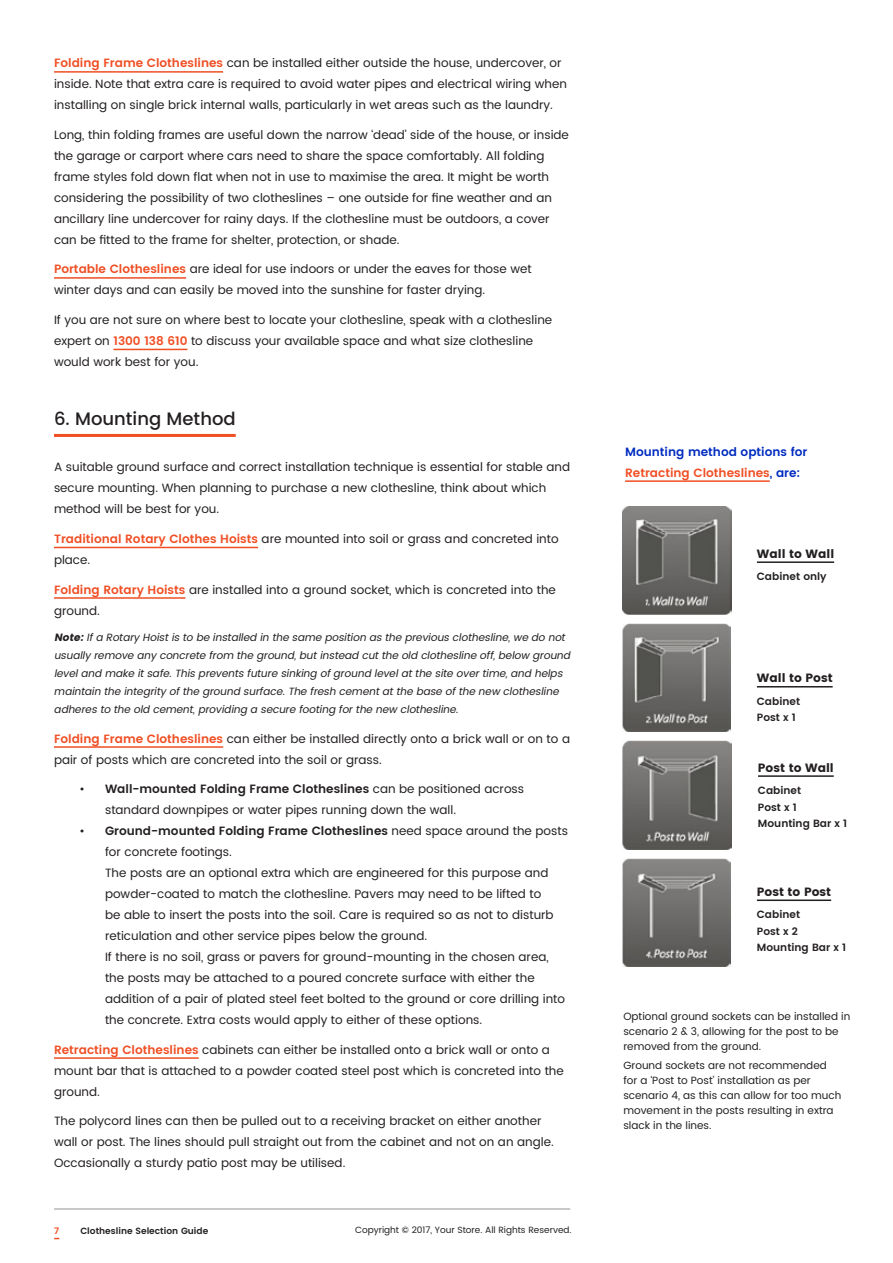
<style>
.page{position:relative;width:893px;height:1263px;background:#fff}
.page>*{position:absolute;margin:0;border:0;box-sizing:border-box;transform-origin:0 0}
.t1{font:500 18px "Poppins";color:#231f20}
.t2{font:12px/21px "Poppins";color:#231f20}
.t3{font:600 12px/21px "Poppins";color:#002cc0}
.t4{font:12px "Poppins";color:#231f20}
.t5{font:italic 10.5px/18px "Poppins";color:#231f20}
.t6{font:10.5px/15px "Poppins";color:#231f20}
.t7{font:600 10.5px/16.5px "Poppins";color:#231f20}
.t8{font:9px "Poppins";color:#231f20}
.t9{font:600 9px "Poppins";color:#231f20}
.t10{font:600 9px "Poppins";color:#f04e23}
.s1{font-weight:600;color:#f04e23}
.s2{font-style:inherit}
.s3{font-weight:600}
.s4{color:#f04e23}
</style>
<div class="page">
<hr style="left:54px;top:1208px;width:516px;height:1px;background:#939598">
<hr style="left:54px;top:71px;width:169px;height:2px;background:#f04e23">
<hr style="left:54px;top:277px;width:132px;height:2px;background:#f04e23">
<hr style="left:113px;top:349px;width:74px;height:1px;background:#f04e23">
<hr style="left:54px;top:434px;width:182px;height:3px;background:#f04e23">
<hr style="left:54px;top:547px;width:204px;height:1px;background:#f04e23">
<hr style="left:54px;top:597px;width:131px;height:2px;background:#f04e23">
<hr style="left:54px;top:746px;width:169px;height:2px;background:#f04e23">
<hr style="left:54px;top:1057px;width:145px;height:2px;background:#f04e23">
<img style="left:623px;top:506px;width:108px;height:108px">
<img style="left:623px;top:624px;width:108px;height:108px">
<img style="left:623px;top:741px;width:108px;height:108px">
<img style="left:623px;top:859px;width:108px;height:107px">
<hr style="left:625px;top:480px;width:145px;height:2px;background:#f04e23">
<hr style="left:757px;top:561px;width:77px;height:2px;background:#231f20">
<hr style="left:757px;top:686px;width:76px;height:1px;background:#231f20">
<hr style="left:758px;top:775px;width:76px;height:2px;background:#231f20">
<hr style="left:757px;top:899px;width:74px;height:2px;background:#231f20">
<p class="t2" style="left:54px;top:53px;width:514px"><span class="s1">Folding Frame Clotheslines</span> can be installed either outside the house, undercover, or inside. Note that extra care is required to avoid water pipes and electrical wiring when installing on single brick internal walls, particularly in wet areas such as the laundry.</p>
<p class="t2" style="left:54px;top:125px;width:516px">Long, thin folding frames are useful down the narrow ‘dead’ side of the house, or inside the garage or carport where cars need to share the space comfortably. All folding frame styles fold down flat when not in use to maximise the area. It might be worth considering the possibility of two clotheslines – one outside for fine weather and an ancillary line undercover for rainy days. If the clothesline must be outdoors, a cover can be fitted to the frame for shelter, protection, or shade.</p>
<p class="t2" style="left:54px;top:259px;width:479px"><span class="s1">Portable Clotheslines</span> are ideal for use indoors or under the eaves for those wet winter days and can easily be moved into the sunshine for faster drying.</p>
<p class="t2" style="left:54px;top:310px;width:500px">If you are not sure on where best to locate your clothesline, speak with a clothesline expert on <span class="s1">1300 138 610</span> to discuss your available space and what size clothesline would work best for you.</p>
<h1 class="t1" style="left:54px;top:405px;width:183px">6. Mounting Method</h1>
<p class="t2" style="left:54px;top:457px;width:518px">A suitable ground surface and correct installation technique is essential for stable and secure mounting. When planning to purchase a new clothesline, think about which method will be best for you.</p>
<p class="t2" style="left:54px;top:529px;width:506px"><span class="s1">Traditional Rotary Clothes Hoists</span> are mounted into soil or grass and concreted into place.</p>
<p class="t2" style="left:54px;top:579px;width:503px"><span class="s1">Folding Rotary Hoists</span> are installed into a ground socket, which is concreted into the ground.</p>
<p class="t5" style="left:54px;top:629px;width:521px"><span class="s2">Note:</span>Ifa Rotary Hoistis to be installed in the same position as the previous clothesline,we do not usually remove any concrete from the ground,butinstead cutthe old clothesline off,below ground leveland make itsafe.This prevents future sinking ofground levelatthe site overtime,and helps maintain the integrity ofthe ground surface.The fresh cementatthe base ofthe new clothesline adheres to the old cement,providing a secure footing forthe new clothesline.</p>
<p class="t2" style="left:54px;top:728px;width:517px"><span class="s1">Folding Frame Clotheslines</span> can either be installed directly onto a brick wall or on to a pair of posts which are concreted into the soil or grass.</p>
<p class="t2" style="left:105px;top:779px;width:421px;text-indent:-26px">• <span class="s3">Wall-mounted Folding Frame Clotheslines</span> can be positioned across standard downpipes or water pipes running down the wall.</p>
<p class="t2" style="left:105px;top:821px;width:464px;text-indent:-26px">• <span class="s3">Ground-mounted Folding Frame Clotheslines</span> need space around the posts for concrete footings.<br>The posts are an optional extra which are engineered for this purpose and powder-coated to match the clothesline. Pavers may need to be lifted to<br>be able to insert the posts into the soil. Care is required so as not to disturb reticulation and other service pipes below the ground.<br>If there is no soil, grass or pavers for ground-mounting in the chosen area, the posts may be attached to a poured concrete surface with either the addition of a pair of plated steel feet bolted to the ground or core drilling into the concrete. Extra costs would apply to either of these options.</p>
<p class="t2" style="left:54px;top:1039px;width:511px"><span class="s1">Retracting Clotheslines</span> cabinets can either be installed onto a brick wall or onto a mount bar that is attached to a powder coated steel post which is concreted into the ground.</p>
<p class="t2" style="left:54px;top:1111px;width:501px">The polycord lines can then be pulled out to a receiving bracket on either another wall or post. The lines should pull straight out from the cabinet and not on an angle.<br>Occasionally a sturdy patio post may be utilised.</p>
<p class="t10" style="left:54px;top:1224px;width:7px">7</p>
<p class="t9" style="left:80px;top:1224px;width:130px">Clothesline Selection Guide</p>
<p class="t8" style="left:355px;top:1224px;width:218px">Copyright © 2017, Your Store. All Rights Reserved.</p>
<p class="t3" style="left:625px;top:441px;width:184px">Mounting method options for<br><span class="s4">Retracting Clotheslines</span>, are:</p>
<p class="t4" style="left:757px;top:546px;width:79px">Wall to Wall</p>
<p class="t7" style="left:757px;top:569px;width:71px">Cabinet only</p>
<p class="t4" style="left:757px;top:671px;width:77px">Wall to Post</p>
<p class="t7" style="left:757px;top:693px;width:45px">Cabinet<br>Post x 1</p>
<p class="t4" style="left:758px;top:760px;width:77px">Post to Wall</p>
<p class="t7" style="left:758px;top:782px;width:91px">Cabinet<br>Post x 1<br>Mounting Bar x 1</p>
<p class="t4" style="left:757px;top:885px;width:76px">Post to Post</p>
<p class="t7" style="left:757px;top:907px;width:91px">Cabinet<br>Post x 2<br>Mounting Bar x 1</p>
<p class="t6" style="left:623px;top:1009px;width:228px">Optional ground sockets can be installed in scenario 2 &amp; 3, allowing for the post to be removed from the ground.</p>
<p class="t6" style="left:623px;top:1058px;width:219px">Ground sockets are not recommended for a ‘Post to Post’ installation as per scenario 4, as this can allow for too much movement in the posts resulting in extra slack in the lines.</p>
</div>
